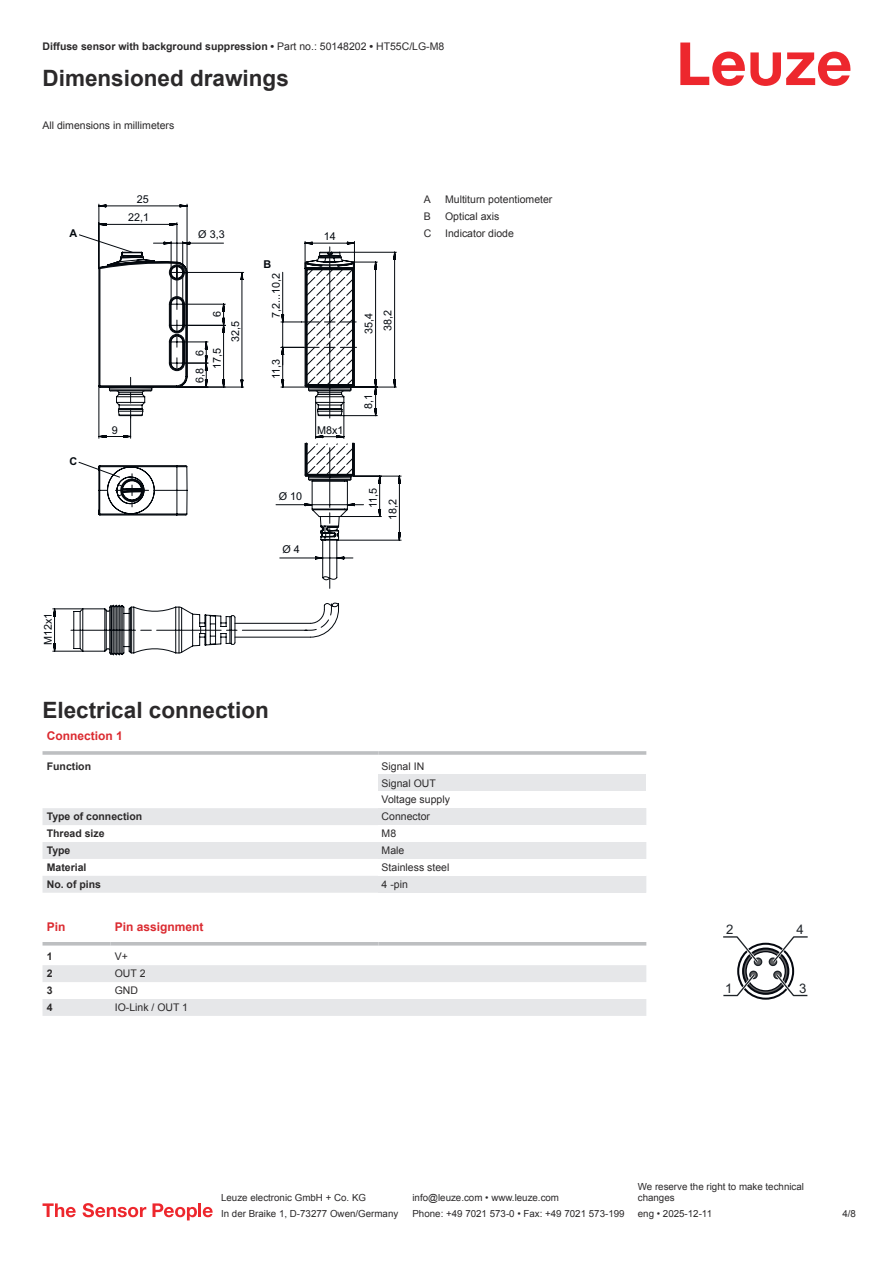
<style>
.page{position:relative;width:893px;height:1263px;background:#fff}
.page>*{position:absolute;margin:0;border:0;box-sizing:border-box;transform-origin:0 0}
.t1{font:700 22.5px "Arial";color:#2b292a}
.t2{font:13.2px "Arial";color:#1e2328}
.t3{font:700 12px "Arial";color:#db2a30}
.t4{font:10.8px/18.6px "Arial";color:#03080e}
.t5{font:700 10.8px "Arial";color:#03080e}
.t6{font:10.5px/17px "Arial";color:#2b292a}
.t7{font:700 10.5px "Arial";color:#2b292a}
.t8{font:9.75px/11.7px "Arial";color:#2b292a}
.s1{font-weight:400}
</style>
<div class="page">
<svg style="left:680px;top:43px;width:170px;height:43px"></svg>
<svg style="left:43px;top:808px;width:335px;height:85px;fill:#e6e7e9"></svg>
<hr style="left:43px;top:751px;width:335px;height:4px;background:#bdbfc1">
<hr style="left:378px;top:751px;width:268px;height:4px;background:#c8cacc">
<div style="left:378px;top:774px;width:268px;height:17px;background:#e6e7e9"></div>
<div style="left:378px;top:808px;width:268px;height:17px;background:#e6e7e9"></div>
<div style="left:378px;top:842px;width:268px;height:17px;background:#e6e7e9"></div>
<div style="left:378px;top:876px;width:268px;height:17px;background:#e6e7e9"></div>
<svg style="left:43px;top:945px;width:603px;height:1px"></svg>
<svg style="left:43px;top:965px;width:603px;height:51px"></svg>
<hr style="left:43px;top:942px;width:68px;height:3px;background:#bdbfc1">
<hr style="left:111px;top:942px;width:267px;height:3px;background:#bdbfc1">
<hr style="left:378px;top:942px;width:268px;height:3px;background:#bdbfc1">
<svg style="left:723px;top:936px;width:85px;height:64px"></svg>
<svg style="left:43px;top:1203px;width:33px;height:14px"></svg>
<svg style="left:83px;top:1203px;width:63px;height:14px"></svg>
<svg style="left:153px;top:1203px;width:44px;height:17px"></svg>
<hr style="left:198px;top:1203px;width:3px;height:14px;background:#ed272d">
<svg style="left:203px;top:1207px;width:10px;height:10px"></svg>
<svg style="left:98px;top:203px;width:304px;height:452px"></svg>
<svg style="left:79px;top:234px;width:278px;height:244px"></svg>
<svg style="left:52px;top:341px;width:280px;height:311px"></svg>
<p class="t7" style="left:43px;top:43px;width:403px">Diffuse sensor with background suppression • <span class="s1">Part no.: 50148202</span> • <span class="s1">HT55C/LG-M8</span></p>
<h1 class="t1" style="left:43px;top:70px;width:248px">Dimensioned drawings</h1>
<p class="t6" style="left:43px;top:117px;width:133px">All dimensions in millimeters</p>
<p class="t5" style="left:69px;top:227px;width:9px">A</p>
<p class="t4" style="left:128px;top:191px;width:23px;text-align:right">25<br>22,1</p>
<p class="t5" style="left:69px;top:455px;width:9px">C</p>
<p class="t4" style="left:112px;top:422px;width:8px">9</p>
<p class="t4" style="left:40px;top:645px;width:34px;rotate:-90deg">M12x1</p>
<p class="t4" style="left:198px;top:226px;width:28px">Ø 3,3</p>
<p class="t4" style="left:209px;top:317px;width:8px;rotate:-90deg">6</p>
<p class="t4" style="left:192px;top:369px;width:23px;line-height:17.2px;text-indent:-14px;rotate:-90deg">6,8<br>17,5</p>
<p class="t4" style="left:191px;top:356px;width:8px;rotate:-90deg">6</p>
<p class="t4" style="left:227px;top:342px;width:23px;rotate:-90deg">32,5</p>
<p class="t5" style="left:264px;top:258px;width:9px">B</p>
<p class="t4" style="left:268px;top:318px;width:47px;rotate:-90deg">7,2...10,2</p>
<p class="t4" style="left:268px;top:379px;width:22px;rotate:-90deg">11,3</p>
<p class="t4" style="left:324px;top:228px;width:14px">14</p>
<p class="t4" style="left:317px;top:422px;width:28px">M8x1</p>
<p class="t4" style="left:279px;top:488px;width:25px">Ø 10</p>
<p class="t4" style="left:282px;top:541px;width:19px">Ø 4</p>
<p class="t4" style="left:360px;top:334px;width:25px;line-height:19px;rotate:-90deg">35,4<br>38,2</p>
<p class="t4" style="left:360px;top:409px;width:17px;rotate:-90deg">8,1</p>
<p class="t4" style="left:364px;top:520px;width:34px;line-height:19.8px;text-indent:12px;rotate:-90deg">11,5<br>18,2</p>
<p class="t6" style="left:424px;top:192px;width:9px">A</p>
<p class="t6" style="left:445px;top:192px;width:109px">Multiturn potentiometer</p>
<p class="t6" style="left:424px;top:209px;width:9px">B</p>
<p class="t6" style="left:445px;top:209px;width:56px">Optical axis</p>
<p class="t6" style="left:424px;top:226px;width:9px">C</p>
<p class="t6" style="left:445px;top:226px;width:70px">Indicator diode</p>
<h1 class="t1" style="left:43px;top:702px;width:228px">Electrical connection</h1>
<p class="t3" style="left:47px;top:732px;width:78px">Connection 1</p>
<p class="t7" style="left:47px;top:762px;width:46px">Function</p>
<p class="t6" style="left:382px;top:758px;width:70px">Signal IN<br>Signal OUT<br>Voltage supply</p>
<p class="t7" style="left:47px;top:813px;width:97px">Type of connection</p>
<p class="t6" style="left:382px;top:809px;width:50px">Connector</p>
<p class="t7" style="left:47px;top:830px;width:59px">Thread size</p>
<p class="t6" style="left:382px;top:826px;width:16px">M8</p>
<p class="t7" style="left:47px;top:846px;width:25px">Type</p>
<p class="t6" style="left:382px;top:843px;width:24px">Male</p>
<p class="t7" style="left:47px;top:863px;width:41px">Material</p>
<p class="t6" style="left:382px;top:860px;width:69px">Stainless steel</p>
<p class="t7" style="left:47px;top:880px;width:56px">No. of pins</p>
<p class="t6" style="left:382px;top:877px;width:28px">4 -pin</p>
<p class="t3" style="left:47px;top:922px;width:20px">Pin</p>
<p class="t3" style="left:115px;top:922px;width:90px">Pin assignment</p>
<p class="t7" style="left:47px;top:953px;width:7px">1</p>
<p class="t6" style="left:115px;top:949px;width:15px">V+</p>
<p class="t7" style="left:47px;top:970px;width:7px">2</p>
<p class="t6" style="left:115px;top:966px;width:32px">OUT 2</p>
<p class="t7" style="left:47px;top:987px;width:7px">3</p>
<p class="t6" style="left:115px;top:983px;width:25px">GND</p>
<p class="t7" style="left:47px;top:1003px;width:7px">4</p>
<p class="t6" style="left:115px;top:1000px;width:75px">IO-Link / OUT 1</p>
<h2 class="t2" style="left:726px;top:924px;width:9px">2</h2>
<h2 class="t2" style="left:796px;top:924px;width:9px">4</h2>
<h2 class="t2" style="left:725px;top:983px;width:9px">1</h2>
<h2 class="t2" style="left:799px;top:983px;width:9px">3</h2>
<p class="t8" style="left:221px;top:1193px;width:146px">Leuze electronic GmbH + Co. KG</p>
<p class="t8" style="left:412px;top:1193px;width:148px">info@leuze.com • www.leuze.com</p>
<p class="t8" style="left:638px;top:1181px;width:168px">We reserve the right to make technical changes</p>
<p class="t8" style="left:221px;top:1209px;width:179px">In der Braike 1, D-73277 Owen/Germany</p>
<p class="t8" style="left:412px;top:1209px;width:214px">Phone: +49 7021 573-0 • Fax: +49 7021 573-199</p>
<p class="t8" style="left:638px;top:1209px;width:76px">eng • 2025-12-11</p>
<p class="t8" style="left:842px;top:1209px;width:15px">4 /8</p>
</div>
